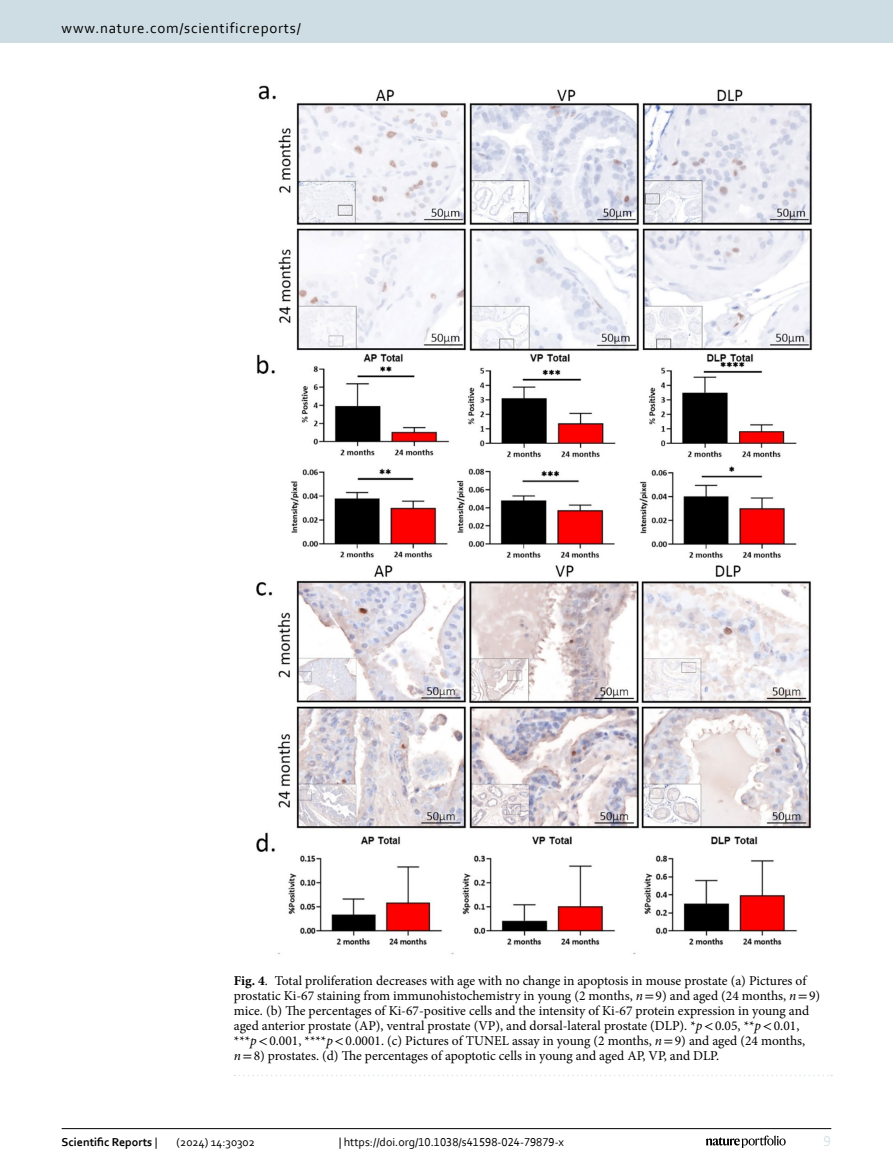
<style>
.page{position:relative;width:893px;height:1174px;background:#fff}
.page>*{position:absolute;margin:0;border:0;box-sizing:border-box;transform-origin:0 0}
.t1{font:15px "Corbel";letter-spacing:.05em;color:#000}
.t2{font:15px "Corbel";color:#d9e4eb}
.Figure_Caption{font:13.5px/15px "Minion Pro";letter-spacing:-.005em;color:#000}
.t3{font:12px "Corbel";color:#000}
.t4{font:700 12px "Corbel";color:#000}
.s1{font-weight:700}
.s2{font-style:italic}
.s3{font-family:"STIX"}
.s4{font-weight:400}
</style>
<div class="page">
<img style="left:256px;top:85px;width:557px;height:870px">
<svg style="left:235px;top:1074px;width:597px;height:2px"></svg>
<hr style="left:62px;top:1128px;width:769px;height:1px;background:#000">
<svg style="left:706px;top:1135px;width:80px;height:12px"></svg>
<div style="left:0;top:0;width:893px;height:43px;background:#cedde4"></div>
<p class="t1" style="left:62px;top:18px;width:241px">www.nature.com/scientificreports/</p>
<p class="Figure_Caption" style="left:234px;top:973px;width:588px"><span class="s1">Fig. 4</span>. Total proliferation decreases with age with no change in apoptosis in mouse prostate (a) Pictures of prostatic Ki-67 staining from immunohistochemistry in young (2 months, <span class="s2">n</span><span class="s3">=</span>9) and aged (24 months, <span class="s2">n</span><span class="s3">=</span>9) mice. (b) The percentages of Ki-67-positive cells and the intensity of Ki-67 protein expression in young and aged anterior prostate (AP), ventral prostate (VP), and dorsal-lateral prostate (DLP). *<span class="s2">p</span><span class="s3">&lt;</span>0.05, **<span class="s2">p</span><span class="s3">&lt;</span>0.01, ***<span class="s2">p</span><span class="s3">&lt;</span>0.001, ****<span class="s2">p</span><span class="s3">&lt;</span>0.0001. (c) Pictures of TUNEL assay in young (2 months, <span class="s2">n</span><span class="s3">=</span>9) and aged (24 months, <span class="s2">n</span><span class="s3">=</span>8) prostates. (d) The percentages of apoptotic cells in young and aged AP, VP, and DLP.</p>
<p class="t4" style="left:62px;top:1134px;width:97px">Scientific Reports <span class="s4">|</span></p>
<p class="t3" style="left:177px;top:1134px;width:80px">(2024) 14:30302</p>
<p class="t3" style="left:339px;top:1134px;width:227px">| https://doi.org/10.1038/s41598-024-79879-x</p>
<p class="t2" style="left:824px;top:1132px;width:9px">9</p>
</div>
